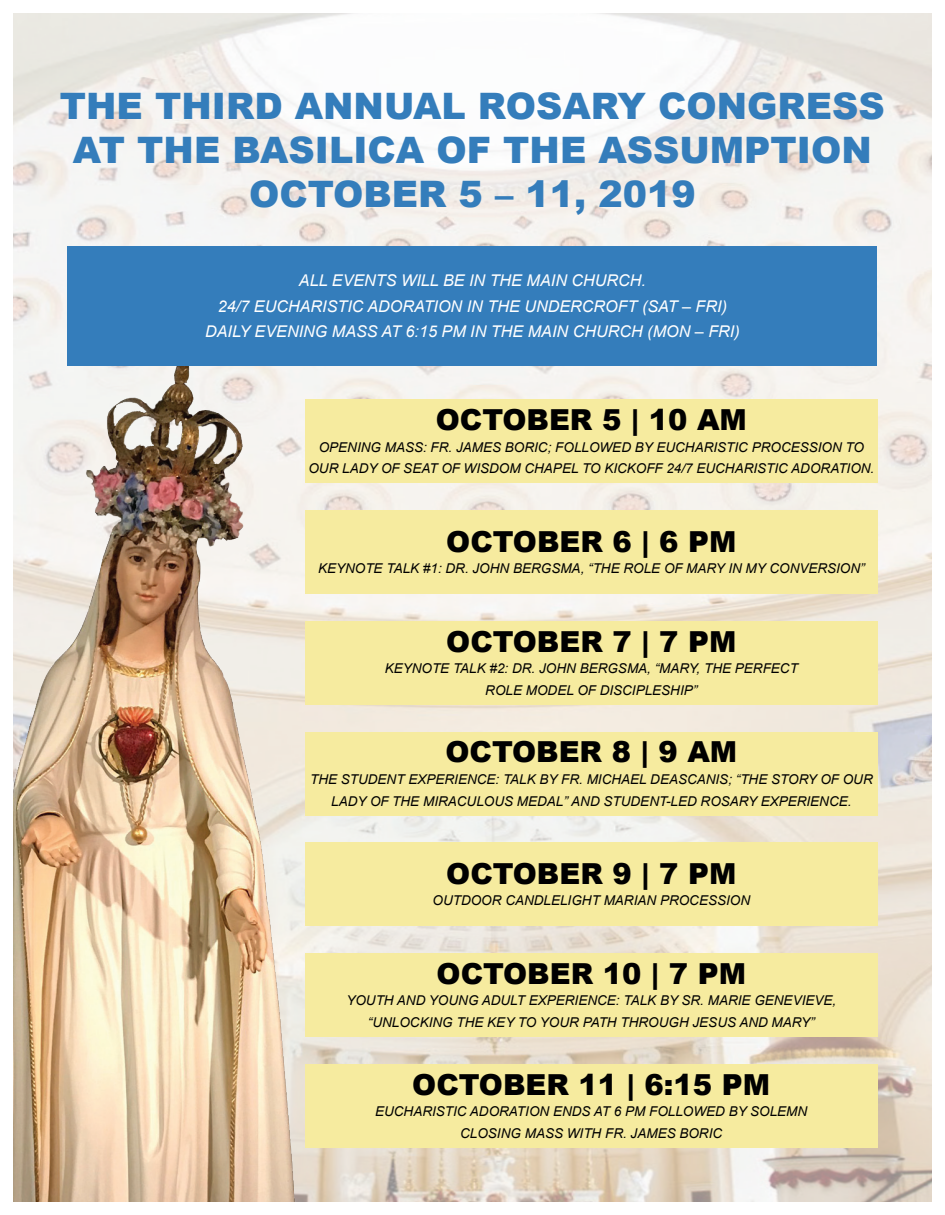
<style>
.page{position:relative;width:945px;height:1215px;background:#fff}
.page>*{position:absolute;margin:0;border:0;box-sizing:border-box;transform-origin:0 0}
.t1{font:900 36.45px "Arial";color:#347dbb}
.t2{font:900 28.95px "Arial";color:#000}
.t3{font:italic 16.2px "Arial";color:#fff}
.t4{font:italic 13.5px/21.6px "Arial";color:#000;text-align:center}
</style>
<div class="page">
<img style="left:14px;top:14px;width:918px;height:1188px">
<div style="left:305px;top:400px;width:573px;height:83px;background:#f6eb9f"></div>
<img style="left:14px;top:366px;width:357px;height:836px">
<div style="left:305px;top:510px;width:573px;height:84px;background:#f6eb9f"></div>
<div style="left:305px;top:621px;width:572px;height:84px;background:#f6eb9f"></div>
<div style="left:305px;top:732px;width:573px;height:83px;background:#f6eb9f"></div>
<div style="left:305px;top:843px;width:572px;height:83px;background:#f6eb9f"></div>
<div style="left:305px;top:953px;width:572px;height:84px;background:#f6eb9f"></div>
<div style="left:305px;top:1064px;width:572px;height:84px;background:#f6eb9f"></div>
<div style="left:68px;top:246px;width:810px;height:120px;background:#347dbb"></div>
<p class="t1" style="left:60px;top:80px;width:826px">THE THIRD ANNUAL ROSARY CONGRESS</p>
<p class="t1" style="left:73px;top:123px;width:800px">AT THE BASILICA OF THE ASSUMPTION</p>
<p class="t1" style="left:249px;top:167px;width:448px">OCTOBER 5 – 11, 2019</p>
<p class="t3" style="left:299px;top:269px;width:349px">ALL EVENTS WILL BE IN THE MAIN CHURCH.</p>
<p class="t3" style="left:218px;top:295px;width:511px">24/7 EUCHARISTIC ADORATION IN THE UNDERCROFT (SAT – FRI)</p>
<p class="t3" style="left:205px;top:321px;width:536px">DAILY EVENING MASS AT 6:15 PM IN THE MAIN CHURCH (MON – FRI)</p>
<p class="t2" style="left:436px;top:399px;width:313px">OCTOBER 5 | 10 AM</p>
<p class="t4" style="left:308px;top:436px;width:567px">OPENING MASS: FR. JAMES BORIC; FOLLOWED BY EUCHARISTIC PROCESSION TO<br>OUR LADY OF SEAT OF WISDOM CHAPEL TO KICKOFF 24/7 EUCHARISTIC ADORATION.</p>
<p class="t2" style="left:446px;top:520px;width:292px">OCTOBER 6 | 6 PM</p>
<p class="t4" style="left:318px;top:558px;width:548px">KEYNOTE TALK #1: DR. JOHN BERGSMA, “THE ROLE OF MARY IN MY CONVERSION”</p>
<p class="t2" style="left:446px;top:620px;width:292px">OCTOBER 7 | 7 PM</p>
<p class="t4" style="left:385px;top:658px;width:415px">KEYNOTE TALK #2: DR. JOHN BERGSMA, “MARY, THE PERFECT</p>
<p class="t4" style="left:485px;top:679px;width:214px">ROLE MODEL OF DISCIPLESHIP”</p>
<p class="t2" style="left:446px;top:731px;width:293px">OCTOBER 8 | 9 AM</p>
<p class="t4" style="left:310px;top:769px;width:564px">THE STUDENT EXPERIENCE: TALK BY FR. MICHAEL DEASCANIS; “THE STORY OF OUR<br>LADY OF THE MIRACULOUS MEDAL” AND STUDENT-LED ROSARY EXPERIENCE.</p>
<p class="t2" style="left:446px;top:853px;width:292px">OCTOBER 9 | 7 PM</p>
<p class="t4" style="left:433px;top:890px;width:319px">OUTDOOR CANDLELIGHT MARIAN PROCESSION</p>
<p class="t2" style="left:437px;top:952px;width:311px">OCTOBER 10 | 7 PM</p>
<p class="t4" style="left:346px;top:990px;width:491px">YOUTH AND YOUNG ADULT EXPERIENCE: TALK BY SR. MARIE GENEVIEVE,</p>
<p class="t4" style="left:368px;top:1012px;width:448px">“UNLOCKING THE KEY TO YOUR PATH THROUGH JESUS AND MARY”</p>
<p class="t2" style="left:412px;top:1063px;width:359px">OCTOBER 11 | 6:15 PM</p>
<p class="t4" style="left:375px;top:1101px;width:434px">EUCHARISTIC ADORATION ENDS AT 6 PM FOLLOWED BY SOLEMN</p>
<p class="t4" style="left:460px;top:1122px;width:264px">CLOSING MASS WITH FR. JAMES BORIC</p>
</div>
